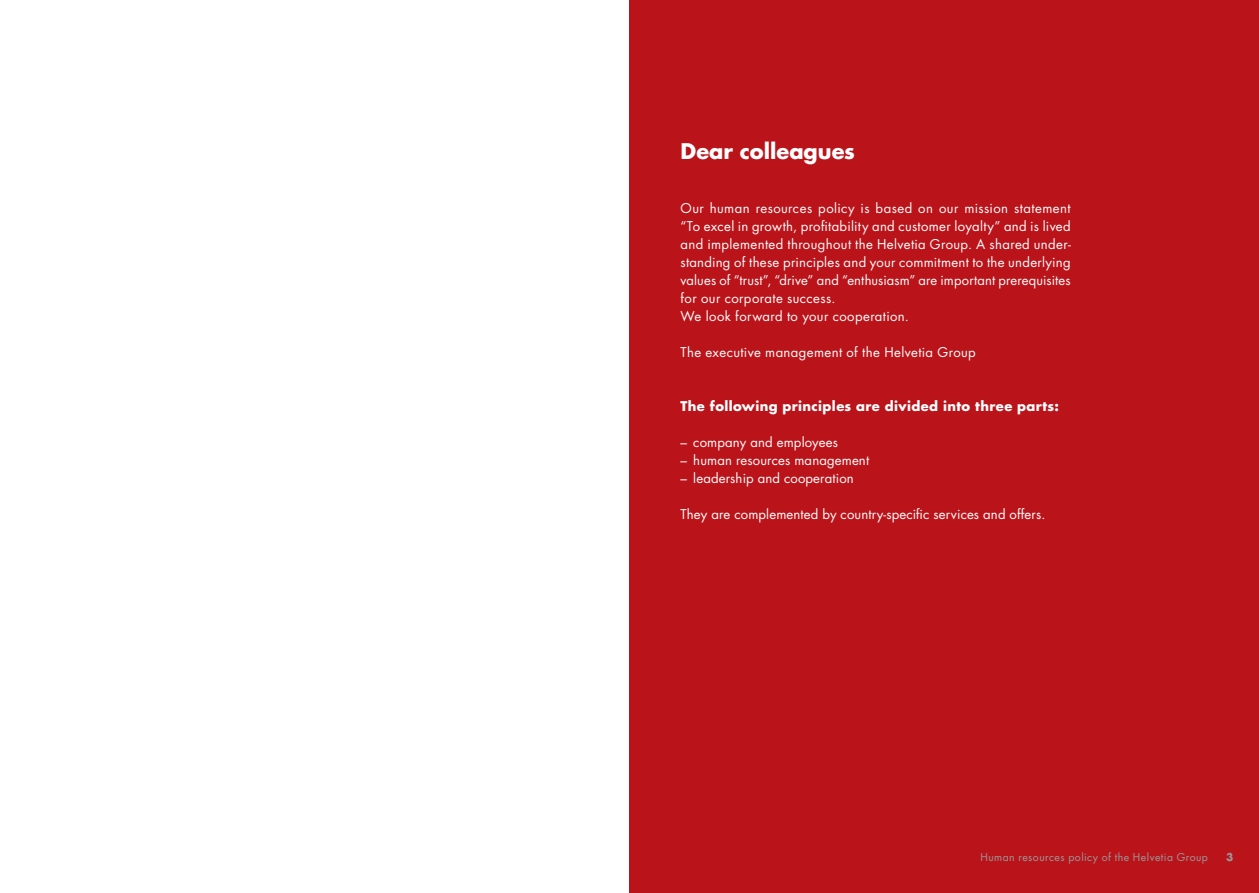
<style>
.page{position:relative;width:1259px;height:893px;background:#fff}
.page>*{position:absolute;margin:0;border:0;box-sizing:border-box;transform-origin:0 0}
.t1{font:700 21px "Futura Std";color:#fff}
.t2{font:13.2px/18px "Futura Std";letter-spacing:.02em;color:#fff}
.t3{font:700 13.2px "Futura Std";letter-spacing:.03em;color:#fff}
.t4{font:10.5px "Futura Std";letter-spacing:.045em;color:#97999c}
.t5{font:700 10.5px "Futura Std";color:#97999c}
</style>
<div class="page">
<div style="left:629px;top:0;width:630px;height:893px;background:#ba141a"></div>
<h1 class="t1" style="left:680px;top:137px;width:176px">Dear colleagues</h1>
<p class="t2" style="left:680px;top:199px;width:392px">Our human resources policy is based on our mission statement “To excel in growth, profitability and customer loyalty” and is lived and implemented throughout the Helvetia Group. A shared under&shy;standing of these principles and your commitment to the underlying values of “trust”, “drive” and “enthusiasm” are important prerequisites for our corporate success.<br>We look forward to your cooperation.</p>
<p class="t2" style="left:680px;top:343px;width:297px">The executive management of the Helvetia Group</p>
<p class="t3" style="left:680px;top:397px;width:380px">The following principles are divided into three parts:</p>
<p class="t2" style="left:680px;top:433px;width:159px">– company and employees</p>
<p class="t2" style="left:680px;top:451px;width:190px">– human resources management</p>
<p class="t2" style="left:680px;top:469px;width:175px">– leadership and cooperation</p>
<p class="t2" style="left:680px;top:505px;width:366px">They are complemented by country-specific services and offers.</p>
<p class="t4" style="left:980px;top:850px;width:229px">Human resources policy of the Helvetia Group</p>
<p class="t5" style="left:1226px;top:850px;width:9px">3</p>
</div>
